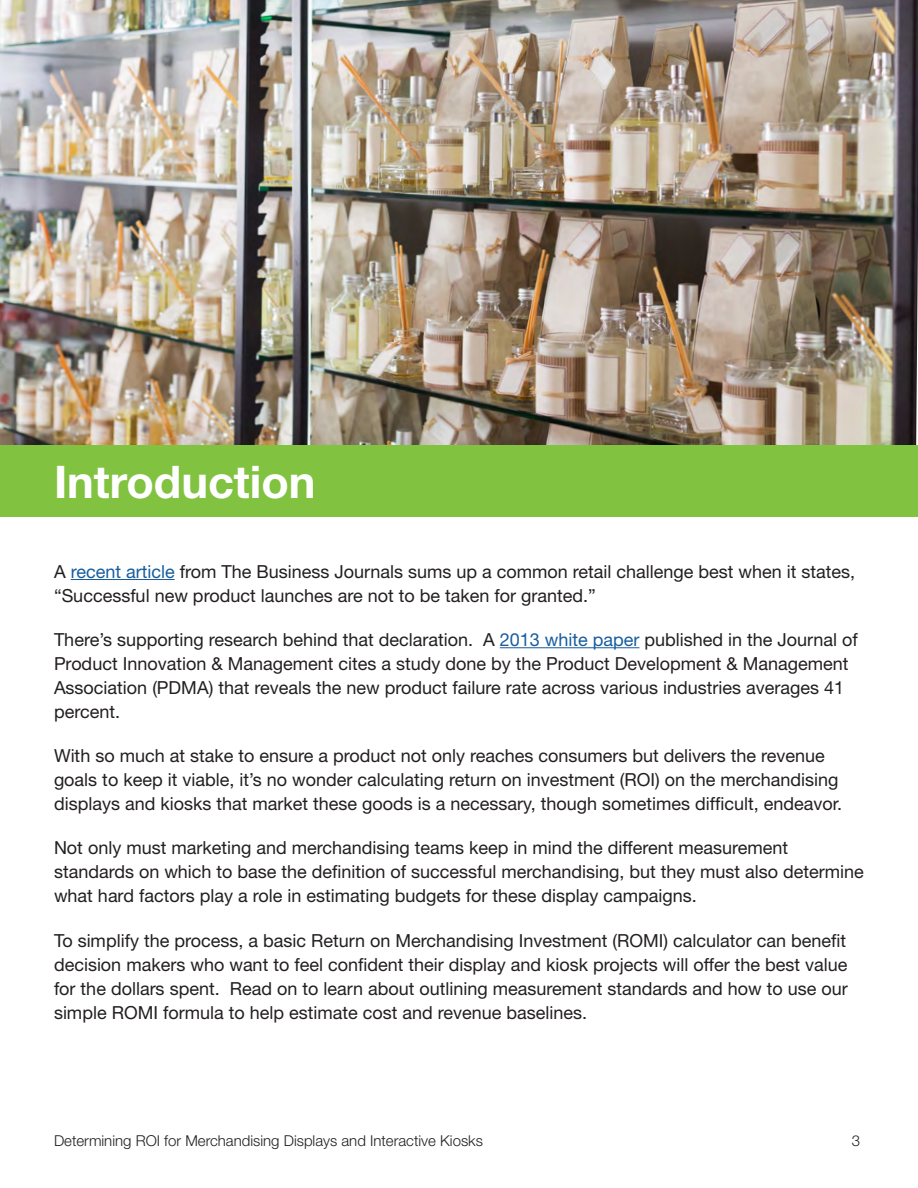
<style>
.page{position:relative;width:918px;height:1188px;background:#fff}
.page>*{position:absolute;margin:0;border:0;box-sizing:border-box;transform-origin:0 0}
.t1{font:700 45px "Helvetica Neue CE";color:#fff}
.t2{font:18px/24px "Helvetica Neue";color:#231f20}
.t3{font:300 15px "Helvetica Neue";color:#231f20}
.s1{color:#175d9e}
</style>
<div class="page">
<img style="left:0;top:0;width:918px;height:445px">
<div style="left:0;top:445px;width:918px;height:71px;background:#81c340"></div>
<hr style="left:71px;top:579px;width:104px;height:1px;background:#175d9e">
<hr style="left:500px;top:647px;width:139px;height:1px;background:#175d9e">
<p class="t1" style="left:54px;top:454px;width:263px">Introduction</p>
<p class="t2" style="left:54px;top:559px;width:803px">A <span class="s1">recent article</span> from The Business Journals sums up a common retail challenge best when it states, “Successful new product launches are not to be taken for granted.”</p>
<p class="t2" style="left:54px;top:627px;width:805px">There’s supporting research behind that declaration. A <span class="s1">2013 white paper</span> published in the Journal of Product Innovation &amp; Management cites a study done by the Product Development &amp; Management Association (PDMA) that reveals the new product failure rate across various industries averages 41 percent.</p>
<p class="t2" style="left:54px;top:744px;width:790px">With so much at stake to ensure a product not only reaches consumers but delivers the revenue goals to keep it viable, it’s no wonder calculating return on investment (ROI) on the merchandising displays and kiosks that market these goods is a necessary, though sometimes difficult, endeavor.</p>
<p class="t2" style="left:54px;top:836px;width:811px">Not only must marketing and merchandising teams keep in mind the different measurement standards on which to base the definition of successful merchandising, but they must also determine what hard factors play a role in estimating budgets for these display campaigns.</p>
<p class="t2" style="left:54px;top:928px;width:795px;text-align:justify">To simplify the process, a basic Return on Merchandising Investment (ROMI) calculator can benefit decision makers who want to feel confident their display and kiosk projects will offer the best value for the dollars spent. Read on to learn about outlining measurement standards and how to use our simple ROMI formula to help estimate cost and revenue baselines.</p>
<p class="t3" style="left:54px;top:1131px;width:430px">Determining ROI for Merchandising Displays and Interactive Kiosks</p>
<p class="t3" style="left:852px;top:1131px;width:10px">3</p>
</div>
